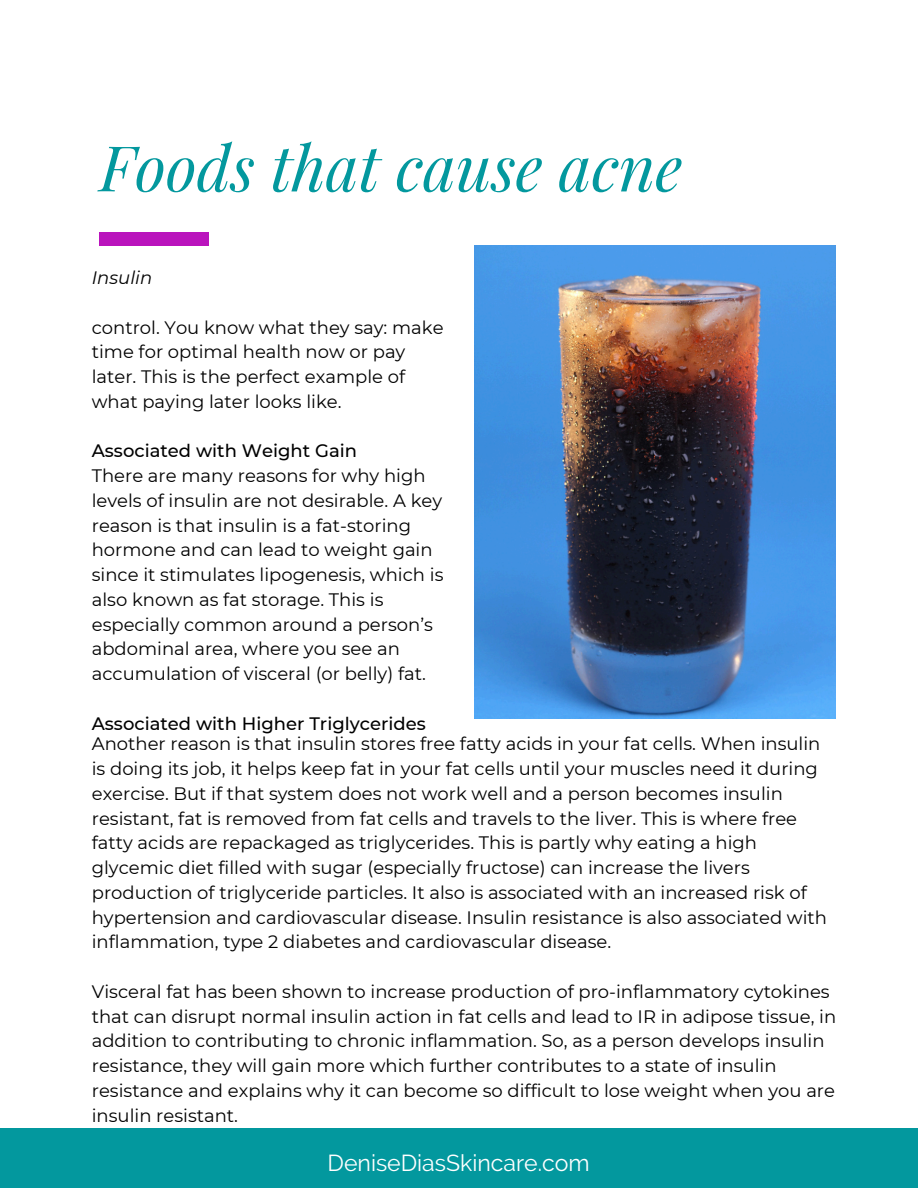
<style>
.page{position:relative;width:918px;height:1188px;background:#fff}
.page>*{position:absolute;margin:0;border:0;box-sizing:border-box;transform-origin:0 0}
.t1{font:italic 63px "Playfair Display";color:#03989e}
.t2{font:23.1px "Raleway";color:#fff}
.t3{font:18px/24.8px "Montserrat";color:#000}
.t4{font:500 18px "Montserrat";color:#000}
.t5{font:italic 18px "Montserrat";color:#000}
</style>
<div class="page">
<img style="left:474px;top:245px;width:361px;height:474px">
<div style="left:0;top:1128px;width:918px;height:60px;background:#03989e"></div>
<div style="left:100px;top:232px;width:109px;height:13px;background:#ba14bd"></div>
<h1 class="t1" style="left:100px;top:123px;width:584px">Foods that cause acne</h1>
<p class="t5" style="left:92px;top:267px;width:62px">Insulin</p>
<p class="t3" style="left:92px;top:315px;width:353px">control. You know what they say: make time for optimal health now or pay later. This is the perfect example of what paying later looks like.</p>
<p class="t4" style="left:92px;top:440px;width:267px">Associated with Weight Gain</p>
<h3 class="t3" style="left:92px;top:463px;width:353px">There are many reasons for why high levels of insulin are not desirable. A key reason is that insulin is a fat-storing hormone and can lead to weight gain since it stimulates lipogenesis, which is also known as fat storage. This is especially common around a person’s abdominal area, where you see an accumulation of visceral (or belly) fat.</h3>
<p class="t4" style="left:92px;top:712px;width:336px">Associated with Higher Triglycerides</p>
<p class="t3" style="left:92px;top:731px;width:737px">Another reason is that insulin stores free fatty acids in your fat cells. When insulin is doing its job, it helps keep fat in your fat cells until your muscles need it during exercise. But if that system does not work well and a person becomes insulin resistant, fat is removed from fat cells and travels to the liver. This is where free fatty acids are repackaged as triglycerides. This is partly why eating a high glycemic diet filled with sugar (especially fructose) can increase the livers production of triglyceride particles. It also is associated with an increased risk of hypertension and cardiovascular disease. Insulin resistance is also associated with inflammation, type 2 diabetes and cardiovascular disease.</p>
<h2 class="t3" style="left:92px;top:979px;width:746px">Visceral fat has been shown to increase production of pro-inflammatory cytokines that can disrupt normal insulin action in fat cells and lead to IR in adipose tissue, in addition to contributing to chronic inflammation. So, as a person develops insulin resistance, they will gain more which further contributes to a state of insulin resistance and explains why it can become so difficult to lose weight when you are insulin resistant.</h2>
<p class="t2" style="left:328px;top:1149px;width:264px">DeniseDiasSkincare.com</p>
</div>
